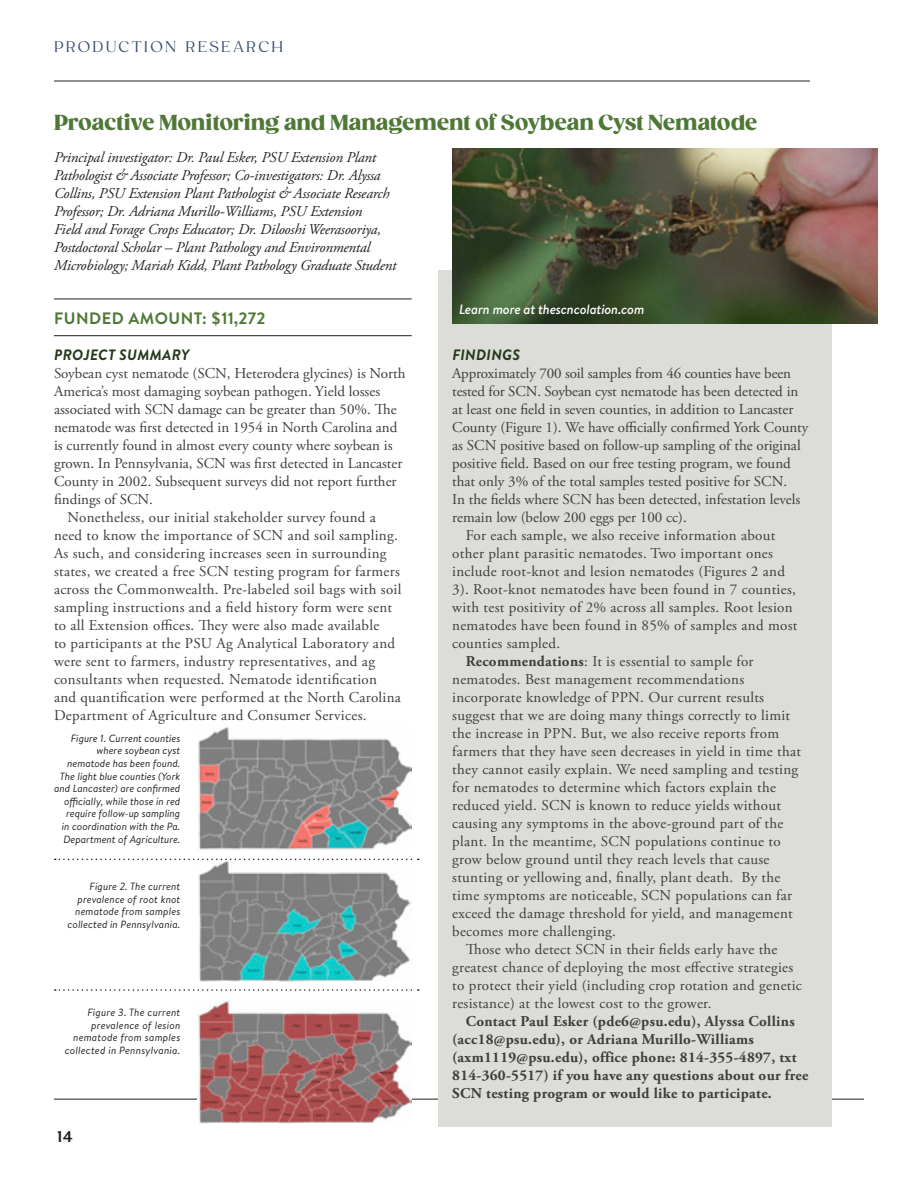
<style>
.page{position:relative;width:918px;height:1188px;background:#fff}
.page>*{position:absolute;margin:0;border:0;box-sizing:border-box;transform-origin:0 0}
.t1{font:900 21px "Gazpacho";color:#4f7837}
.t2{font:700 18px "Mr Eaves Mod OT";color:#231f20}
.t3{font:700 16.5px "Brandon Text";letter-spacing:.03em;color:#4f7837}
.t4{font:15px/18px "Adobe Garamond Pro";letter-spacing:.02em;color:#3e3e3f}
.t5{font:15px/18px "Adobe Garamond Pro";color:#3e3e3f}
.t6{font:italic 15px/18px "Adobe Garamond Pro";letter-spacing:-.01em;color:#231f20}
.t7{font:700 15px/18px "Adobe Garamond Pro";letter-spacing:.02em;color:#3e3e3f}
.t8{font:italic 700 15px "Brandon Text";letter-spacing:.02em;color:#27381b}
.t9{font:15px "Gazpacho";letter-spacing:.15em;color:#3b4e73}
.t10{font:italic 500 13.5px "Brandon Text";letter-spacing:-.01em;color:#fff}
.t11{font:italic 10.5px/12.6px "Brandon Text";color:#231f20;text-align:right}
.t12{font:italic 10.5px/12.6px "Brandon Text";letter-spacing:.02em;color:#231f20;text-align:right}
.s1{font-weight:700}
</style>
<div class="page">
<hr style="left:54px;top:1099px;width:810px;height:1px;background:#231f20">
<div style="left:438px;top:270px;width:394px;height:856px;background:#dcddd8"></div>
<hr style="left:54px;top:81px;width:756px;height:1px;background:#231f20">
<hr style="left:54px;top:335px;width:358px;height:1px;background:#231f20">
<hr style="left:54px;top:299px;width:358px;height:1px;background:#231f20">
<img style="left:452px;top:148px;width:426px;height:176px">
<img style="left:198px;top:999px;width:214px;height:125px">
<img style="left:198px;top:860px;width:214px;height:122px">
<img style="left:198px;top:727px;width:214px;height:123px">
<svg style="left:55px;top:859px;width:364px;height:1px"></svg>
<svg style="left:55px;top:989px;width:364px;height:2px"></svg>
<p class="t9" style="left:54px;top:37px;width:231px">PRODUCTION RESEARCH</p>
<p class="t1" style="left:54px;top:110px;width:705px">Proactive Monitoring and Management of Soybean Cyst Nematode</p>
<p class="t6" style="left:54px;top:149px;width:344px">Principal investigator: Dr. Paul Esker, PSU Extension Plant Pathologist &amp; Associate Professor; Co-investigators: Dr. Alyssa Collins, PSU Extension Plant Pathologist &amp; Associate Research Professor; Dr. Adriana Murillo-Williams, PSU Extension<br>Field and Forage Crops Educator; Dr. Dilooshi Weerasooriya, Postdoctoral Scholar – Plant Pathology and Environmental Microbiology; Mariah Kidd, Plant Pathology Graduate Student</p>
<p class="t3" style="left:54px;top:307px;width:213px">FUNDED AMOUNT: $11,272</p>
<p class="t8" style="left:54px;top:344px;width:137px">PROJECT SUMMARY</p>
<p class="t5" style="left:54px;top:365px;width:353px">Soybean cyst nematode (SCN, Heterodera glycines) is North America’s most damaging soybean pathogen. Yield losses associated with SCN damage can be greater than 50%. The nematode was first detected in 1954 in North Carolina and is currently found in almost every county where soybean is grown. In Pennsylvania, SCN was first detected in Lancaster County in 2002. Subsequent surveys did not report further findings of SCN.</p>
<p class="t4" style="left:54px;top:509px;width:349px;text-indent:14px">Nonetheless, our initial stakeholder survey found a need to know the importance of SCN and soil sampling.<br>As such, and considering increases seen in surrounding states, we created a free SCN testing program for farmers across the Commonwealth. Pre-labeled soil bags with soil sampling instructions and a field history form were sent to all Extension offices. They were also made available<br>to participants at the PSU Ag Analytical Laboratory and were sent to farmers, industry representatives, and ag consultants when requested. Nematode identification and quantification were performed at the North Carolina Department of Agriculture and Consumer Services.</p>
<p class="t10" style="left:459px;top:300px;width:187px">Learn more at thescncolation.com</p>
<p class="t8" style="left:452px;top:344px;width:69px">FINDINGS</p>
<p class="t5" style="left:452px;top:365px;width:358px">Approximately 700 soil samples from 46 counties have been tested for SCN. Soybean cyst nematode has been detected in at least one field in seven counties, in addition to Lancaster County (Figure 1). We have officially confirmed York County as SCN positive based on follow-up sampling of the original positive field. Based on our free testing program, we found that only 3% of the total samples tested positive for SCN.<br>In the fields where SCN has been detected, infestation levels remain low (below 200 eggs per 100 cc).</p>
<p class="t4" style="left:452px;top:527px;width:347px;text-indent:14px">For each sample, we also receive information about other plant parasitic nematodes. Two important ones include root-knot and lesion nematodes (Figures 2 and 3). Root-knot nematodes have been found in 7 counties, with test positivity of 2% across all samples. Root lesion nematodes have been found in 85% of samples and most counties sampled.</p>
<p class="t4" style="left:452px;top:653px;width:350px;text-indent:14px"><span class="s1">Recommendations</span>: It is essential to sample for nematodes. Best management recommendations incorporate knowledge of PPN. Our current results suggest that we are doing many things correctly to limit the increase in PPN. But, we also receive reports from farmers that they have seen decreases in yield in time that they cannot easily explain. We need sampling and testing for nematodes to determine which factors explain the reduced yield. SCN is known to reduce yields without causing any symptoms in the above-ground part of the plant. In the meantime, SCN populations continue to grow below ground until they reach levels that cause stunting or yellowing and, finally, plant death. By the time symptoms are noticeable, SCN populations can far exceed the damage threshold for yield, and management becomes more challenging.</p>
<p class="t4" style="left:452px;top:941px;width:351px;text-indent:14px">Those who detect SCN in their fields early have the greatest chance of deploying the most effective strategies to protect their yield (including crop rotation and genetic resistance) at the lowest cost to the grower.</p>
<p class="t7" style="left:452px;top:1013px;width:358px;text-indent:14px">Contact Paul Esker (pde6@psu.edu), Alyssa Collins (acc18@psu.edu), or Adriana Murillo-Williams (axm1119@psu.edu), office phone: 814-355-4897, txt 814-360-5517) if you have any questions about our free SCN testing program or would like to participate.</p>
<p class="t11" style="left:54px;top:731px;width:128px">Figure 1. Current counties where soybean cyst nematode has been found.<br>The light blue counties (York and Lancaster) are confirmed officially, while those in red require follow-up sampling<br>in coordination with the Pa.<br>Department of Agriculture.</p>
<p class="t11" style="left:68px;top:880px;width:114px">Figure 2. The current prevalence of root knot nematode from samples collected in Pennsylvania.</p>
<p class="t12" style="left:65px;top:1006px;width:117px">Figure 3. The current prevalence of lesion nematode from samples collected in Pennsylvania.</p>
<p class="t2" style="left:57px;top:1126px;width:17px">14</p>
</div>
